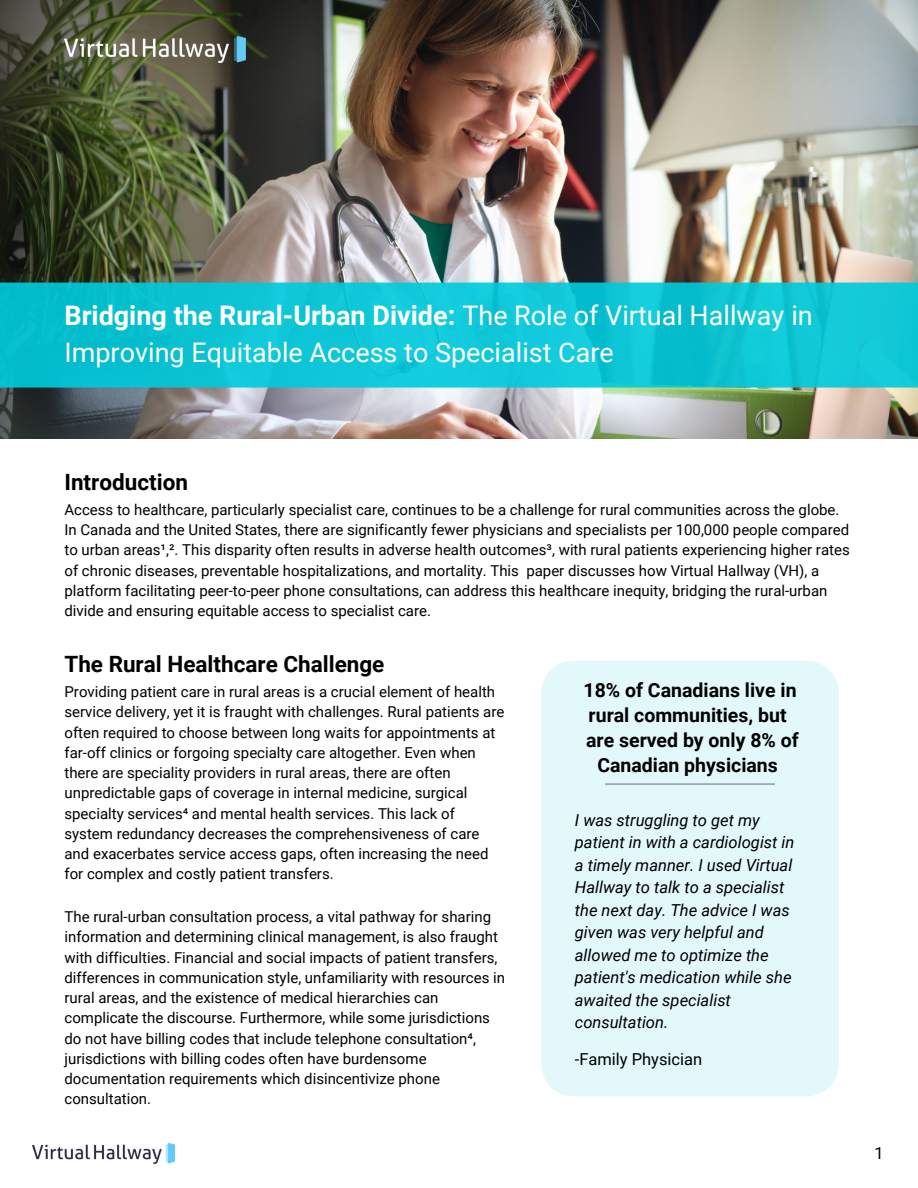
<style>
.page{position:relative;width:918px;height:1188px;background:#fff}
.page>*{position:absolute;margin:0;border:0;box-sizing:border-box;transform-origin:0 0}
.t1{font:27px/37.2px "Roboto";color:#fff}
.t2{font:700 22.5px "Roboto";color:#000}
.t3{font:700 19.5px/24.8px "Roboto";color:#000;text-align:center}
.t4{font:italic 16.5px/22.5px "Roboto";color:#000}
.t5{font:16.5px "Roboto";color:#000}
.t6{font:15px/20.2px "Roboto";color:#000}
.s1{font-weight:700}
</style>
<div class="page">
<img style="left:33px;top:1144px;width:142px;height:20px">
<div style="left:542px;top:661px;width:297px;height:435px;background:#e2f8fb"></div>
<img style="left:0;top:0;width:918px;height:439px">
<svg style="left:0;top:283px;width:918px;height:104px;background:#0dc5d4"></svg>
<hr style="left:605px;top:784px;width:170px;height:1px;background:#000">
<img style="left:64px;top:36px;width:182px;height:26px">
<p class="t1" style="left:64px;top:297px;width:750px"><span class="s1">Bridging the Rural-Urban Divide:</span> The Role of Virtual Hallway in<br>Improving Equitable Access to Specialist Care</p>
<p class="t2" style="left:64px;top:469px;width:125px">Introduction</p>
<p class="t6" style="left:64px;top:500px;width:787px">Access to healthcare, particularly specialist care, continues to be a challenge for rural communities across the globe.<br>In Canada and the United States, there are significantly fewer physicians and specialists per 100,000 people compared to urban areas¹,². This disparity often results in adverse health outcomes³, with rural patients experiencing higher rates of chronic diseases, preventable hospitalizations, and mortality. This paper discusses how Virtual Hallway (VH), a platform facilitating peer-to-peer phone consultations, can address this healthcare inequity, bridging the rural-urban divide and ensuring equitable access to specialist care.</p>
<p class="t2" style="left:64px;top:652px;width:321px">The Rural Healthcare Challenge</p>
<p class="t6" style="left:64px;top:682px;width:442px">Providing patient care in rural areas is a crucial element of health service delivery, yet it is fraught with challenges. Rural patients are often required to choose between long waits for appointments at far-off clinics or forgoing specialty care altogether. Even when there are speciality providers in rural areas, there are often unpredictable gaps of coverage in internal medicine, surgical specialty services⁴ and mental health services. This lack of system redundancy decreases the comprehensiveness of care and exacerbates service access gaps, often increasing the need for complex and costly patient transfers.</p>
<p class="t6" style="left:64px;top:907px;width:442px">The rural-urban consultation process, a vital pathway for sharing information and determining clinical management, is also fraught with difficulties. Financial and social impacts of patient transfers, differences in communication style, unfamiliarity with resources in rural areas, and the existence of medical hierarchies can complicate the discourse. Furthermore, while some jurisdictions do not have billing codes that include telephone consultation⁴, jurisdictions with billing codes often have burdensome documentation requirements which disincentivize phone consultation.</p>
<p class="t3" style="left:583px;top:678px;width:217px">18% of Canadians live in rural communities, but are served by only 8% of<br>Canadian physicians</p>
<p class="t4" style="left:575px;top:809px;width:221px">I was struggling to get my patient in with a cardiologist in a timely manner. I used Virtual<br>Hallway to talk to a specialist the next day. The advice I was given was very helpful and allowed me to optimize the patient's medication while she awaited the specialist consultation.</p>
<p class="t5" style="left:575px;top:1050px;width:129px">-Family Physician</p>
<p class="t5" style="left:875px;top:1144px;width:11px">1</p>
</div>
